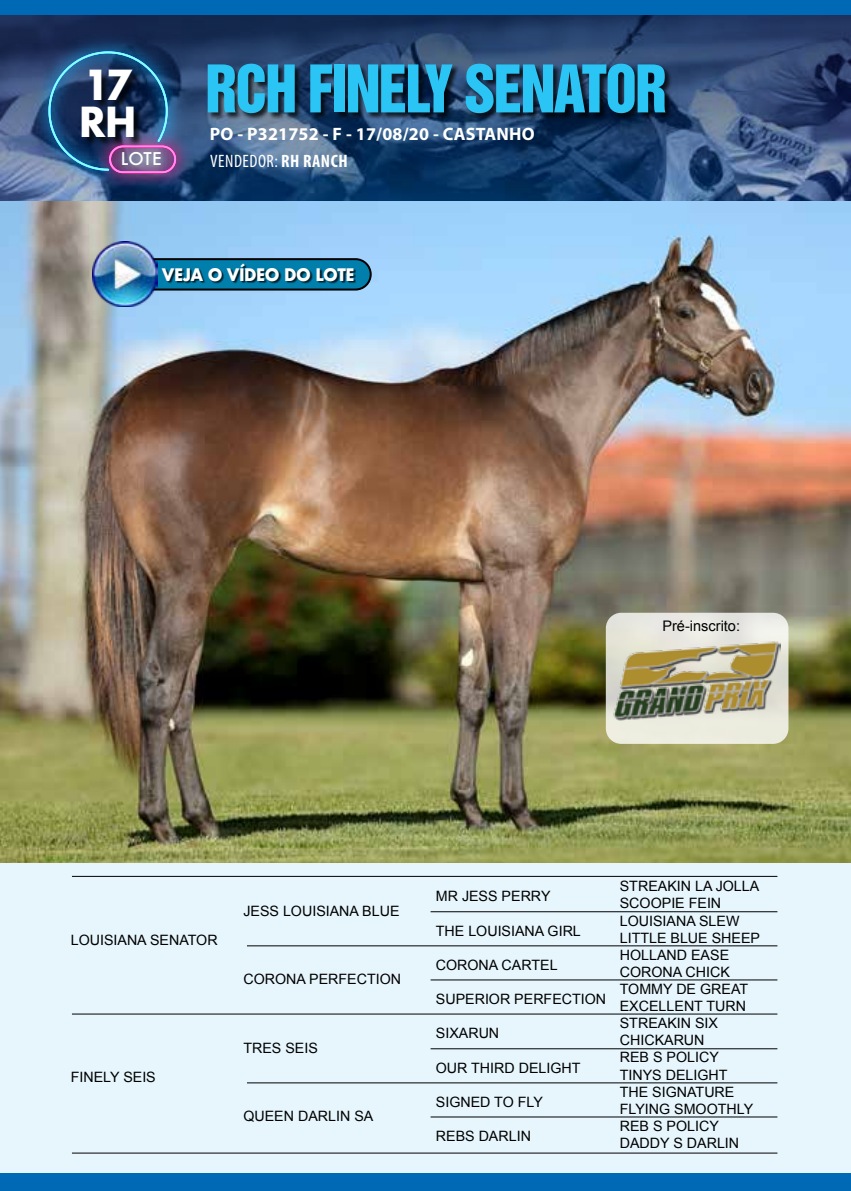
<style>
.page{position:relative;width:851px;height:1191px;background:#fff}
.page>*{position:absolute;margin:0;border:0;box-sizing:border-box;transform-origin:0 0}
.t1{font:60px "Helvetica Inserat";letter-spacing:-.03em;color:#2ac5f4;scale:.95 1}
.t2{font:700 40.2px/36.8px "Futura";color:#fff;scale:.95 1}
.t3{font:700 18px "Myriad Pro";letter-spacing:.01em;color:#fff}
.t4{font:condensed 18px "Myriad Pro";letter-spacing:.03em;color:#fff}
.t5{font:500 17px "Futura";color:#fff}
.t6{font:700 16.8px "Futura";letter-spacing:-.03em;color:#fff;scale:.95 1}
.t7{font:14.6px "Arial";color:#000}
.t8{font:14.2px/17.2px "Arial";color:#000}
.s1{font-weight:700}
</style>
<div class="page">
<div style="left:0;top:0;width:850px;height:1191px;background:#e7f6fd"></div>
<svg style="left:0;top:15px;width:850px;height:187px;background:#2c4973"></svg>
<div style="left:208px;top:64px;width:465px;height:57px;background:#000;opacity:.75"></div>
<svg style="left:31px;top:34px;width:157px;height:151px;background:#324a73"></svg>
<svg style="left:88px;top:125px;width:110px;height:60px"></svg>
<svg style="left:104px;top:136px;width:78px;height:47px"></svg>
<img style="left:48px;top:51px;width:130px;height:124px">
<img style="left:0;top:202px;width:850px;height:660px">
<hr style="left:72px;top:876px;width:705px;height:1px;background:#000">
<hr style="left:72px;top:1013px;width:705px;height:1px;background:#000">
<hr style="left:247px;top:945px;width:530px;height:1px;background:#000">
<hr style="left:247px;top:1082px;width:530px;height:1px;background:#000">
<hr style="left:430px;top:911px;width:347px;height:1px;background:#000">
<hr style="left:430px;top:979px;width:347px;height:1px;background:#000">
<hr style="left:430px;top:1048px;width:347px;height:1px;background:#000">
<hr style="left:430px;top:1116px;width:347px;height:1px;background:#000">
<hr style="left:72px;top:1152px;width:705px;height:1px;background:#000">
<div style="left:0;top:1173px;width:850px;height:18px;background:#0069b5"></div>
<div style="left:0;top:0;width:850px;height:15px;background:#0069b5"></div>
<div style="left:136px;top:259px;width:234px;height:30px;background:#007fad;border-radius:15px"></div>
<div style="left:135px;top:258px;width:236px;height:32px;border:2px solid #000;border-radius:15px"></div>
<div style="left:162px;top:264px;width:194px;height:20px;background:#000;opacity:.75"></div>
<img style="left:93px;top:242px;width:65px;height:65px">
<div style="left:83px;top:70px;width:60px;height:76px;background:#000;opacity:.75"></div>
<svg style="left:605px;top:613px;width:183px;height:131px;background:#e7e7dd"></svg>
<img style="left:612px;top:639px;width:168px;height:81px">
<h2 class="t2" style="left:79px;top:67px;width:62px">17<br>RH</h2>
<h1 class="t1" style="left:205px;top:53px;width:487px">RCH FINELY SENATOR</h1>
<p class="t3" style="left:210px;top:122px;width:326px">PO - P321752 - F - 17/08/20 - CASTANHO</p>
<p class="t5" style="left:121px;top:147px;width:42px">LOTE</p>
<p class="t4" style="left:210px;top:150px;width:139px">VENDEDOR: <span class="s1">RH RANCH</span></p>
<p class="t6" style="left:162px;top:262px;width:204px">VEJA O VÍDEO DO LOTE</p>
<p class="t7" style="left:662px;top:616px;width:79px">Pré-inscrito:</p>
<p class="t8" style="left:71px;top:931px;width:148px">LOUISIANA SENATOR</p>
<p class="t8" style="left:71px;top:1068px;width:87px">FINELY SEIS</p>
<p class="t8" style="left:243px;top:902px;width:158px">JESS LOUISIANA BLUE</p>
<p class="t8" style="left:243px;top:970px;width:159px">CORONA PERFECTION</p>
<p class="t8" style="left:243px;top:1039px;width:76px">TRES SEIS</p>
<p class="t8" style="left:243px;top:1107px;width:131px">QUEEN DARLIN SA</p>
<p class="t8" style="left:436px;top:888px;width:116px">MR JESS PERRY</p>
<p class="t8" style="left:436px;top:922px;width:146px">THE LOUISIANA GIRL</p>
<p class="t8" style="left:436px;top:956px;width:123px">CORONA CARTEL</p>
<p class="t8" style="left:436px;top:990px;width:172px">SUPERIOR PERFECTION</p>
<p class="t8" style="left:436px;top:1025px;width:65px">SIXARUN</p>
<p class="t8" style="left:436px;top:1059px;width:146px">OUR THIRD DELIGHT</p>
<p class="t8" style="left:436px;top:1093px;width:108px">SIGNED TO FLY</p>
<p class="t8" style="left:436px;top:1127px;width:97px">REBS DARLIN</p>
<p class="t8" style="left:619px;top:878px;width:142px">STREAKIN LA JOLLA<br>SCOOPIE FEIN<br>LOUISIANA SLEW<br>LITTLE BLUE SHEEP<br>HOLLAND EASE<br>CORONA CHICK<br>TOMMY DE GREAT<br>EXCELLENT TURN<br>STREAKIN SIX<br>CHICKARUN<br>REB S POLICY<br>TINYS DELIGHT<br>THE SIGNATURE<br>FLYING SMOOTHLY<br>REB S POLICY<br>DADDY S DARLIN</p>
</div>
